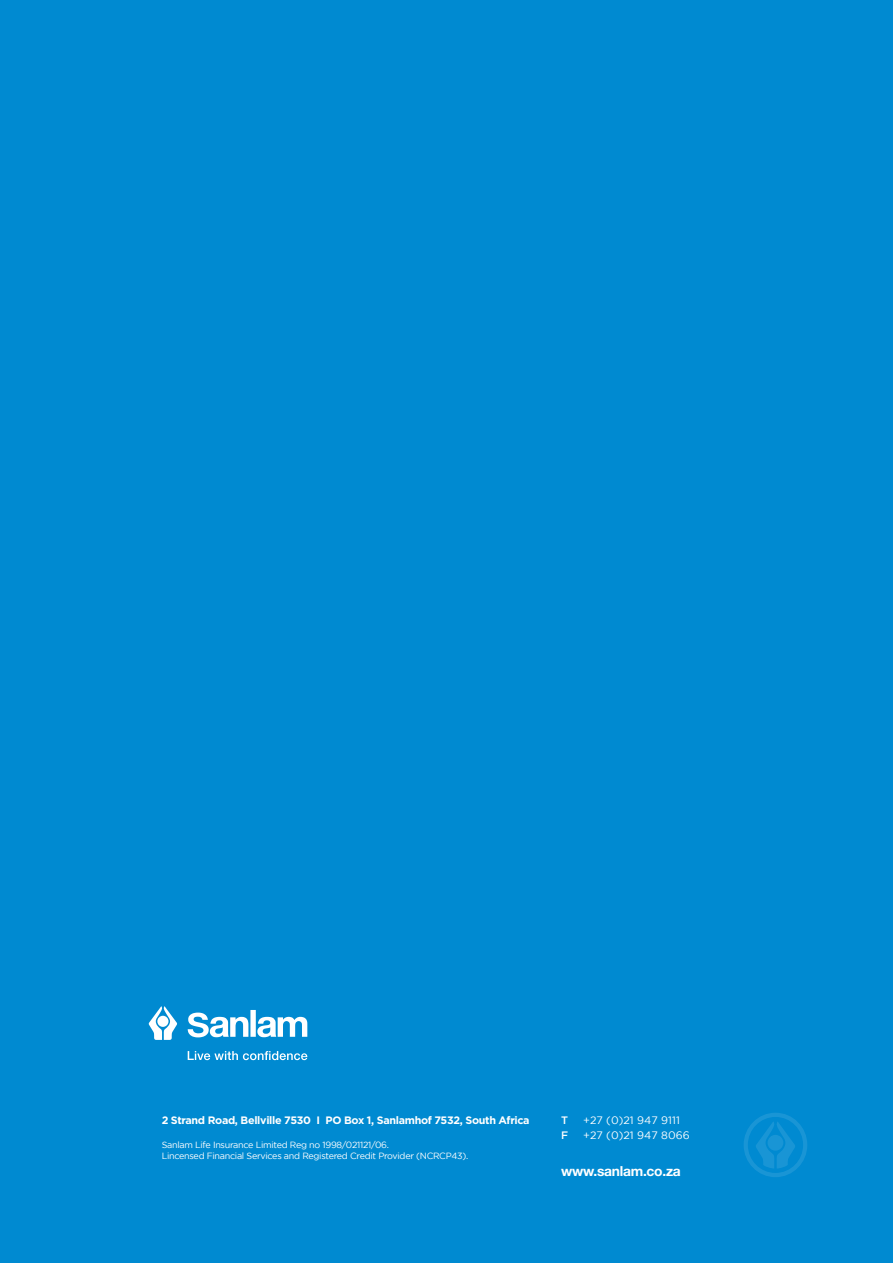
<style>
.page{position:relative;width:893px;height:1263px;background:#008ad1}
.page>*{position:absolute;margin:0;border:0;box-sizing:border-box;transform-origin:0 0}
.t1{font:700 13.8px "Helvetica Neue LT Std";letter-spacing:-.02em;color:#fff}
.t2{font:700 10.8px "Gotham";letter-spacing:-.03em;color:#fff}
.t3{font:10.8px "Gotham";letter-spacing:.005em;color:#fff}
.t4{font:500 10.8px "Gotham";color:#fff}
.t5{font:9px/10.8px "Gotham";letter-spacing:-.03em;color:#fff}
</style>
<div class="page">
<svg style="left:744px;top:1113px;width:63px;height:64px"></svg>
<svg style="left:149px;top:1006px;width:158px;height:34px"></svg>
<svg style="left:188px;top:1051px;width:120px;height:9px"></svg>
<p class="t2" style="left:162px;top:1113px;width:369px">2 Strand Road, Bellville 7530 I PO Box 1, Sanlamhof 7532, South Africa</p>
<p class="t5" style="left:162px;top:1139px;width:308px">Sanlam Life Insurance Limited Reg no 1998/021121/06.<br>Lincensed Financial Services and Registered Credit Provider (NCRCP43).</p>
<p class="t4" style="left:561px;top:1113px;width:8px">T</p>
<p class="t3" style="left:583px;top:1114px;width:98px">+27 (0)21 947 9111</p>
<p class="t4" style="left:561px;top:1129px;width:9px">F</p>
<p class="t3" style="left:583px;top:1129px;width:108px">+27 (0)21 947 8066</p>
<h1 class="t1" style="left:561px;top:1163px;width:121px">www.sanlam.co.za</h1>
</div>
